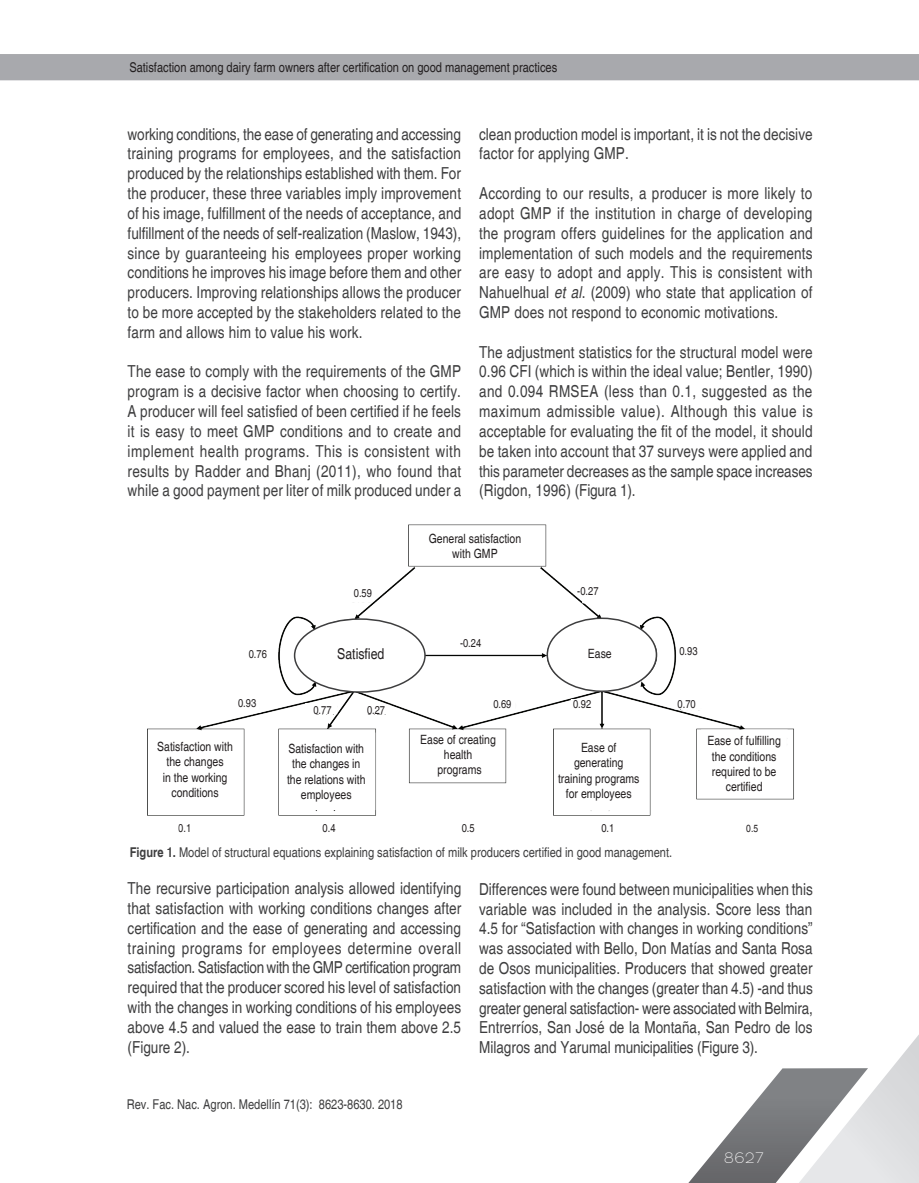
<style>
.page{position:relative;width:919px;height:1183px;background:#fff}
.page>*{position:absolute;margin:0;border:0;box-sizing:border-box;transform-origin:0 0}
.t1{font:condensed 16.5px/19.8px "Helvetica";color:#3e3e3f;text-align:justify}
.t2{font:condensed 15px "Helvetica";color:#231f20}
.t3{font:100 15px "Zona Pro";color:#fff}
.t4{font:condensed 13.5px "Helvetica";color:#3e3e3f}
.t5{font:condensed 13.5px "Helvetica";color:#231f20}
.t6{font:condensed 12.75px/15.3px "Helvetica";color:#231f20;text-align:center}
.t7{font:condensed 11.4px "Helvetica";color:#231f20}
.t8{font:condensed 10.35px "Helvetica";color:#231f20}
.s1{font-style:italic}
.s2{font-weight:700}
</style>
<div class="page">
<svg style="left:689px;top:1036px;width:229px;height:146px"></svg>
<div style="left:0;top:54px;width:918px;height:26px;background:#a8a9ad"></div>
<img style="left:147px;top:524px;width:647px;height:292px">
<div style="left:411px;top:530px;width:127px;height:33px;background:#fff"></div>
<div style="left:153px;top:733px;width:84px;height:77px;background:#fff"></div>
<div style="left:283px;top:732px;width:92px;height:77px;background:#fff"></div>
<div style="left:411px;top:733px;width:91px;height:47px;background:#fff"></div>
<div style="left:557px;top:733px;width:83px;height:77px;background:#fff"></div>
<div style="left:701px;top:729px;width:86px;height:64px;background:#fff;border:1px solid #fff"></div>
<div style="left:340px;top:588px;width:34px;height:13px;background:#fff"></div>
<div style="left:244px;top:648px;width:33px;height:13px;background:#fff"></div>
<div style="left:229px;top:698px;width:32px;height:14px;background:#fff"></div>
<div style="left:305px;top:702px;width:32px;height:12px;background:#fff"></div>
<div style="left:357px;top:704px;width:33px;height:9px;background:#fff"></div>
<div style="left:454px;top:637px;width:38px;height:14px;background:#fff"></div>
<div style="left:677px;top:644px;width:30px;height:17px;background:#fff"></div>
<div style="left:570px;top:698px;width:28px;height:14px;background:#fff"></div>
<div style="left:486px;top:698px;width:30px;height:13px;background:#fff"></div>
<div style="left:674px;top:691px;width:38px;height:18px;background:#fff"></div>
<div style="left:582px;top:584px;width:36px;height:19px;background:#fff"></div>
<div style="left:294px;top:619px;width:131px;height:72px;background:#fff;border-radius:50%"></div>
<div style="left:294px;top:618px;width:131px;height:74px;border:2px solid #3e3e3f;border-radius:50%"></div>
<div style="left:547px;top:618px;width:109px;height:73px;background:#fff;border-radius:50%"></div>
<div style="left:546px;top:617px;width:111px;height:74px;border:2px solid #3e3e3f;border-radius:50%"></div>
<hr style="left:681px;top:708px;width:29px;height:2px;background:#fff">
<hr style="left:337px;top:599px;width:35px;height:3px;background:#fff">
<p class="t5" style="left:129px;top:59px;width:429px">Satisfaction among dairy farm owners after certification on good management practices</p>
<p class="t1" style="left:128px;top:124px;width:335px">working conditions, the ease of generating and accessing training programs for employees, and the satisfaction produced by the relationships established with them. For the producer, these three variables imply improvement of his image, fulfillment of the needs of acceptance, and fulfillment of the needs of self-realization (Maslow, 1943), since by guaranteeing his employees proper working conditions he improves his image before them and other producers. Improving relationships allows the producer to be more accepted by the stakeholders related to the farm and allows him to value his work.</p>
<p class="t1" style="left:128px;top:362px;width:335px">The ease to comply with the requirements of the GMP program is a decisive factor when choosing to certify.<br>A producer will feel satisfied of been certified if he feels it is easy to meet GMP conditions and to create and implement health programs. This is consistent with results by Radder and Bhanj (2011), who found that while a good payment per liter of milk produced under a</p>
<p class="t1" style="left:479px;top:124px;width:335px">clean production model is important, it is not the decisive factor for applying GMP.</p>
<p class="t1" style="left:479px;top:183px;width:335px">According to our results, a producer is more likely to adopt GMP if the institution in charge of developing the program offers guidelines for the application and implementation of such models and the requirements are easy to adopt and apply. This is consistent with Nahuelhual <span class="s1">et al</span>. (2009) who state that application of GMP does not respond to economic motivations.</p>
<p class="t1" style="left:479px;top:342px;width:335px">The adjustment statistics for the structural model were 0.96 CFI (which is within the ideal value; Bentler, 1990) and 0.094 RMSEA (less than 0.1, suggested as the maximum admissible value). Although this value is acceptable for evaluating the fit of the model, it should be taken into account that 37 surveys were applied and this parameter decreases as the sample space increases (Rigdon, 1996) (Figura 1).</p>
<p class="t7" style="left:249px;top:647px;width:20px">0.76</p>
<p class="t7" style="left:238px;top:696px;width:20px">0.93</p>
<p class="t7" style="left:354px;top:586px;width:20px">0.59</p>
<p class="t6" style="left:428px;top:530px;width:94px">General satisfaction with GMP</p>
<p class="t7" style="left:577px;top:584px;width:23px">-0.27</p>
<p class="t7" style="left:460px;top:636px;width:23px">-0.24</p>
<p class="t2" style="left:337px;top:644px;width:49px">Satisfied</p>
<p class="t6" style="left:588px;top:645px;width:25px">Ease</p>
<p class="t6" style="left:328px;top:647px;width:42px">Satisfied</p>
<p class="t7" style="left:679px;top:643px;width:20px">0.93</p>
<p class="t7" style="left:313px;top:703px;width:20px">0.77</p>
<p class="t7" style="left:367px;top:703px;width:20px">0.27</p>
<p class="t7" style="left:493px;top:697px;width:20px">0.69</p>
<p class="t7" style="left:573px;top:697px;width:20px">0.92</p>
<p class="t7" style="left:677px;top:697px;width:20px">0.70</p>
<p class="t6" style="left:157px;top:739px;width:77px">Satisfaction with the changes<br>in the working conditions</p>
<p class="t6" style="left:287px;top:740px;width:80px">Satisfaction with the changes in the relations with employees</p>
<p class="t6" style="left:420px;top:731px;width:77px">Ease of creating health programs</p>
<p class="t6" style="left:558px;top:739px;width:83px">Ease of generating training programs for employees</p>
<p class="t6" style="left:707px;top:733px;width:75px">Ease of fulfilling the conditions required to be certified</p>
<p class="t7" style="left:178px;top:820px;width:14px">0.1</p>
<p class="t7" style="left:322px;top:820px;width:14px">0.4</p>
<p class="t7" style="left:461px;top:820px;width:14px">0.5</p>
<p class="t7" style="left:601px;top:820px;width:14px">0.1</p>
<p class="t8" style="left:746px;top:821px;width:13px">0.5</p>
<p class="t4" style="left:130px;top:843px;width:544px"><span class="s2">Figure 1.</span> Model of structural equations explaining satisfaction of milk producers certified in good management.</p>
<p class="t1" style="left:128px;top:878px;width:335px">The recursive participation analysis allowed identifying that satisfaction with working conditions changes after certification and the ease of generating and accessing training programs for employees determine overall satisfaction. Satisfaction with the GMP certification program required that the producer scored his level of satisfaction with the changes in working conditions of his employees above 4.5 and valued the ease to train them above 2.5 (Figure 2).</p>
<p class="t1" style="left:479px;top:878px;width:335px">Differences were found between municipalities when this variable was included in the analysis. Score less than 4.5 for “Satisfaction with changes in working conditions” was associated with Bello, Don Matías and Santa Rosa de Osos municipalities. Producers that showed greater satisfaction with the changes (greater than 4.5) -and thus greater general satisfaction- were associated with Belmira, Entrerríos, San José de la Montaña, San Pedro de los Milagros and Yarumal municipalities (Figure 3).</p>
<p class="t4" style="left:127px;top:1095px;width:277px">Rev. Fac. Nac. Agron. Medellín 71(3): 8623-8630. 2018</p>
<p class="t3" style="left:724px;top:1148px;width:41px">8627</p>
</div>
